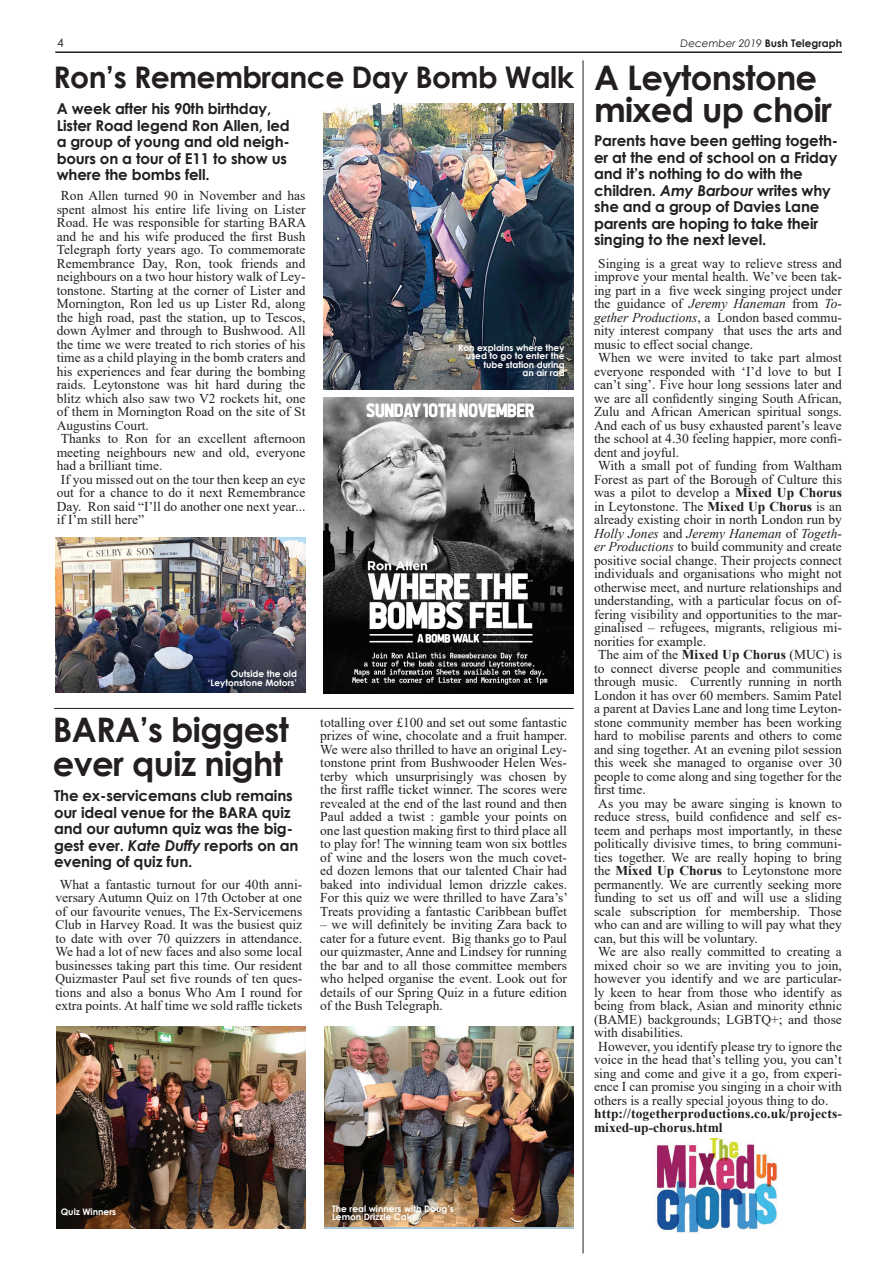
<style>
.page{position:relative;width:893px;height:1263px;background:#fff}
.page>*{position:absolute;margin:0;border:0;box-sizing:border-box;transform-origin:0 0}
.Small_Headlin{font:700 33.75px/32.4px "Century Gothic";letter-spacing:-.02em;color:#231f20}
.Small_Headlin-2{font:700 29.85px "Century Gothic";letter-spacing:-.02em;color:#231f20}
.Standfirst{font:700 15px/16.5px "Century Gothic";letter-spacing:-.01em;color:#231f20}
.Body_Text{font:13.5px/13.5px "Times New Roman";color:#231f20;text-align:justify}
.Body_Text-2{font:700 13.5px/13.5px "Times New Roman";letter-spacing:.01em;color:#231f20}
.HEaders{font:12px "Century Gothic";color:#231f20}
.Body_Text-3{font:700 10.5px "Century Gothic";color:#231f20}
.Picture_Caption{font:700 9px/8.2px "Century Gothic";color:#fff;text-align:right}
.s1{font-weight:400;font-style:italic}
.s2{font-style:italic}
.s3{font-weight:700}
</style>
<div class="page">
<hr style="left:55px;top:51px;width:787px;height:2px;background:#231f20">
<img style="left:324px;top:103px;width:250px;height:286px">
<img style="left:324px;top:398px;width:250px;height:296px">
<hr style="left:54px;top:708px;width:520px;height:1px;background:#231f20">
<hr style="left:583px;top:60px;width:1px;height:1193px;background:#231f20">
<img style="left:55px;top:538px;width:250px;height:155px">
<img style="left:56px;top:1026px;width:249px;height:203px">
<img style="left:324px;top:1026px;width:250px;height:200px">
<img style="left:656px;top:1138px;width:122px;height:95px">
<p class="HEaders" style="left:57px;top:34px;width:8px">4</p>
<p class="Body_Text-3" style="left:680px;top:35px;width:163px"><span class="s1">December 2019</span> Bush Telegraph</p>
<p class="Small_Headlin-2" style="left:54px;top:54px;width:522px">Ron’s Remembrance Day Bomb Walk</p>
<p class="Standfirst" style="left:57px;top:100px;width:235px">A week after his 90th birthday,<br>Lister Road legend Ron Allen, led a group of young and old neigh&shy;bours on a tour of E11 to show us where the bombs fell.</p>
<p class="Body_Text" style="left:57px;top:189px;width:251px;text-indent:4px">Ron Allen turned 90 in November and has spent almost his entire life living on Lister Road. He was responsible for starting BARA and he and his wife produced the first Bush Telegraph forty years ago. To commemorate Remembrance Day, Ron, took friends and neighbours on a two hour history walk of Ley&shy;tonstone. Starting at the corner of Lister and Mornington, Ron led us up Lister Rd, along the high road, past the station, up to Tescos, down Aylmer and through to Bushwood. All the time we were treated to rich stories of his time as a child playing in the bomb craters and his experiences and fear during the bombing raids. Leytonstone was hit hard during the blitz which also saw two V2 rockets hit, one of them in Mornington Road on the site of St Augustins Court.</p>
<p class="Body_Text" style="left:57px;top:432px;width:250px;text-indent:4px">Thanks to Ron for an excellent afternoon meeting neighbours new and old, everyone had a brilliant time.</p>
<p class="Body_Text" style="left:57px;top:472px;width:250px;text-indent:4px">If you missed out on the tour then keep an eye out for a chance to do it next Remembrance Day. Ron said “I’ll do another one next year... if I’m still here”</p>
<p class="Picture_Caption" style="left:458px;top:343px;width:108px">Ron explains where they used to go to enter the</p>
<p class="Picture_Caption" style="left:483px;top:360px;width:83px">tube station during</p>
<p class="Picture_Caption" style="left:522px;top:368px;width:44px">an air rad</p>
<p class="Picture_Caption" style="left:231px;top:669px;width:68px">Outside the old</p>
<p class="Picture_Caption" style="left:208px;top:678px;width:91px">‘Leytonstone Motors’</p>
<p class="Small_Headlin" style="left:53px;top:712px;width:238px">BARA’s biggest</p>
<p class="Small_Headlin" style="left:53px;top:746px;width:231px">ever quiz night</p>
<p class="Standfirst" style="left:54px;top:787px;width:246px">The ex-servicemans club remains our ideal venue for the BARA quiz and our autumn quiz was the big&shy;gest ever. <span class="s2">Kate Duffy</span> reports on an evening of quiz fun.</p>
<p class="Body_Text" style="left:55px;top:877px;width:248px;text-align:center">What a fantastic turnout for our 40th anni&shy;versary Autumn Quiz on 17th October at one of our favourite venues, The Ex-Servicemens Club in Harvey Road. It was the busiest quiz to date with over 70 quizzers in attendance.<br>We had a lot of new faces and also some local businesses taking part this time. Our resident Quizmaster Paul set five rounds of ten ques&shy;tions and also a bonus Who Am I round for extra points. At half time we sold raffle tickets</p>
<p class="Body_Text" style="left:320px;top:715px;width:249px">totalling over £100 and set out some fantastic prizes of wine, chocolate and a fruit hamper.<br>We were also thrilled to have an original Ley&shy;tonstone print from Bushwooder Helen Wes&shy;terby which unsurprisingly was chosen by the first raffle ticket winner. The scores were revealed at the end of the last round and then Paul added a twist : gamble your points on one last question making first to third place all to play for! The winning team won six bottles of wine and the losers won the much covet&shy;ed dozen lemons that our talented Chair had baked into individual lemon drizzle cakes.<br>For this quiz we were thrilled to have Zara’s’ Treats providing a fantastic Caribbean buffet</p>
<p class="Body_Text" style="left:320px;top:918px;width:248px">– we will definitely be inviting Zara back to cater for a future event. Big thanks go to Paul our quizmaster, Anne and Lindsey for running the bar and to all those committee members who helped organise the event. Look out for details of our Spring Quiz in a future edition of the Bush Telegraph.</p>
<p class="Small_Headlin" style="left:594px;top:60px;width:240px">A Leytonstone mixed up choir</p>
<p class="Standfirst" style="left:594px;top:132px;width:246px">Parents have been getting togeth&shy;er at the end of school on a Friday and it’s nothing to do with the children. <span class="s2">Amy Barbour</span> writes why she and a group of Davies Lane parents are hoping to take their singing to the next level.</p>
<p class="Body_Text" style="left:594px;top:256px;width:249px;text-indent:4px">Singing is a great way to relieve stress and improve your mental health. We’ve been tak&shy;ing part in a five week singing project under the guidance of <span class="s2">Jeremy Haneman</span> from <span class="s2">To&shy;gether Productions</span>, a London based commu&shy;nity interest company that uses the arts and music to effect social change.</p>
<p class="Body_Text" style="left:594px;top:351px;width:249px;text-indent:4px">When we were invited to take part almost everyone responded with ‘I’d love to but I can’t sing’. Five hour long sessions later and we are all confidently singing South African, Zulu and African American spiritual songs.<br>And each of us busy exhausted parent’s leave the school at 4.30 feeling happier, more confi&shy;dent and joyful.</p>
<p class="Body_Text" style="left:594px;top:459px;width:249px;text-indent:4px">With a small pot of funding from Waltham Forest as part of the Borough of Culture this was a pilot to develop a <span class="s3">Mixed Up Chorus </span>in Leytonstone. The <span class="s3">Mixed Up Chorus</span> is an already existing choir in north London run by <span class="s2">Holly Jones</span> and <span class="s2">Jeremy Haneman</span> of <span class="s2">Togeth&shy;er Productions</span> to build community and create positive social change. Their projects connect individuals and organisations who might not otherwise meet, and nurture relationships and understanding, with a particular focus on of&shy;fering visibility and opportunities to the mar&shy;ginalised – refugees, migrants, religious mi&shy;norities for example.</p>
<p class="Body_Text" style="left:594px;top:648px;width:249px;text-indent:4px">The aim of the <span class="s3">Mixed Up Chorus</span> (MUC) is to connect diverse people and communities through music. Currently running in north London it has over 60 members. Samim Patel a parent at Davies Lane and long time Leyton&shy;stone community member has been working hard to mobilise parents and others to come and sing together. At an evening pilot session this week she managed to organise over 30 people to come along and sing together for the first time.</p>
<p class="Body_Text" style="left:594px;top:796px;width:249px;text-indent:4px">As you may be aware singing is known to reduce stress, build confidence and self es&shy;teem and perhaps most importantly, in these politically divisive times, to bring communi&shy;ties together. We are really hoping to bring the <span class="s3">Mixed Up Chorus</span> to Leytonstone more permanently. We are currently seeking more funding to set us off and will use a sliding scale subscription for membership. Those who can and are willing to will pay what they can, but this will be voluntary.</p>
<p class="Body_Text" style="left:594px;top:945px;width:249px;text-indent:4px">We are also really committed to creating a mixed choir so we are inviting you to join, however you identify and we are particular&shy;ly keen to hear from those who identify as being from black, Asian and minority ethnic (BAME) backgrounds; LGBTQ+; and those with disabilities.</p>
<p class="Body_Text" style="left:594px;top:1039px;width:249px;text-indent:4px">However, you identify please try to ignore the voice in the head that’s telling you, you can’t sing and come and give it a go, from experi&shy;ence I can promise you singing in a choir with others is a really special joyous thing to do.</p>
<p class="Body_Text-2" style="left:594px;top:1107px;width:249px">http://togetherproductions.co.uk/projects&shy;mixed-up-chorus.html</p>
<p class="Picture_Caption" style="left:61px;top:1207px;width:57px">Quiz Winners</p>
<p class="Picture_Caption" style="left:332px;top:1204px;width:123px">The real winners with Doug’s</p>
<p class="Picture_Caption" style="left:332px;top:1212px;width:87px">Lemon Drizzle Cake</p>
</div>
